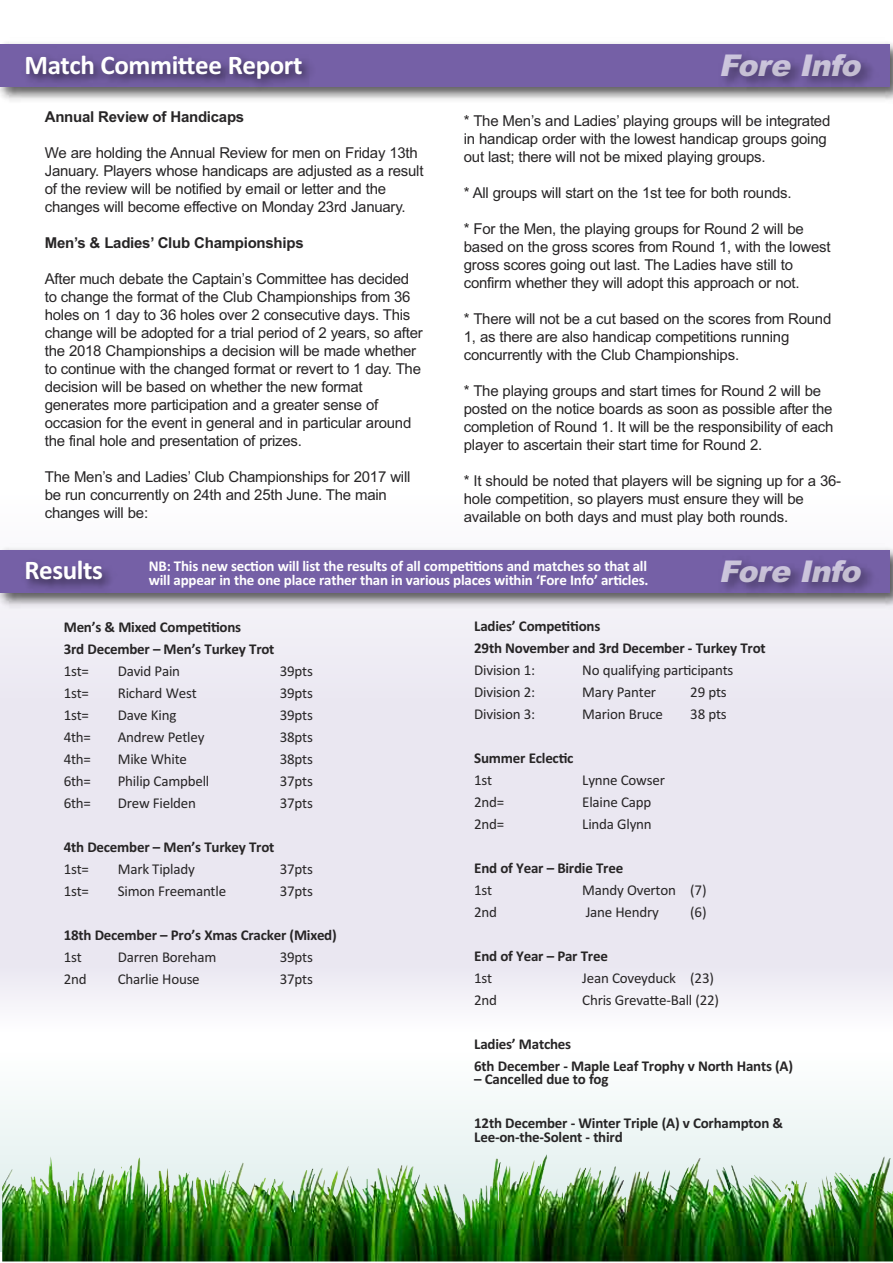
<style>
.page{position:relative;width:893px;height:1263px;background:#fff}
.page>*{position:absolute;margin:0;border:0;box-sizing:border-box;transform-origin:0 0}
.t1{font:italic 900 30px "Arial";color:rgb(255 255 255/.65)}
.t2{font:700 27px "Calibri";letter-spacing:-.015em;color:#fff}
.t3{font:15px/18px "Arial";letter-spacing:-.015em;color:#272526}
.t4{font:15px "Calibri";letter-spacing:-.015em;color:#272526}
.t5{font:700 15px/22px "Calibri";letter-spacing:-.015em;color:#272526}
.t6{font:700 15px/13.5px "Calibri";letter-spacing:-.015em;color:#fff}
.t7{font:700 15px "Arial";letter-spacing:-.015em;color:#272526}
</style>
<div class="page">
<div style="left:0;top:493px;width:893px;height:207px;background:linear-gradient(to right,#f3f2f8,#f4f2f8)"></div>
<div style="left:0;top:698px;width:893px;height:270px;background:#eae7f1"></div>
<div style="left:0;top:968px;width:893px;height:63px;background:#f4f3f8"></div>
<img style="left:0;top:1101px;width:893px;height:150px">
<img style="left:0;top:42px;width:699px;height:59px">
<img style="left:699px;top:43px;width:194px;height:57px">
<img style="left:2px;top:1156px;width:182px;height:53px">
<img style="left:0;top:543px;width:738px;height:69px">
<img style="left:699px;top:549px;width:194px;height:79px">
<h2 class="t2" style="left:24px;top:48px;width:279px">Match Committee Report</h2>
<h1 class="t1" style="left:719px;top:49px;width:152px">Fore Info</h1>
<p class="t7" style="left:45px;top:108px;width:201px">Annual Review of Handicaps</p>
<p class="t3" style="left:45px;top:144px;width:380px">We are holding the Annual Review for men on Friday 13th January. Players whose handicaps are adjusted as a result of the review will be notified by email or letter and the changes will become effective on Monday 23rd January.</p>
<p class="t7" style="left:45px;top:234px;width:260px">Men’s &amp; Ladies’ Club Championships</p>
<p class="t3" style="left:45px;top:270px;width:379px">After much debate the Captain’s Committee has decided to change the format of the Club Championships from 36 holes on 1 day to 36 holes over 2 consecutive days. This change will be adopted for a trial period of 2 years, so after the 2018 Championships a decision will be made whether to continue with the changed format or revert to 1 day. The decision will be based on whether the new format generates more participation and a greater sense of occasion for the event in general and in particular around the final hole and presentation of prizes.</p>
<p class="t3" style="left:45px;top:468px;width:367px">The Men’s and Ladies’ Club Championships for 2017 will be run concurrently on 24th and 25th June. The main changes will be:</p>
<p class="t3" style="left:464px;top:112px;width:368px">* The Men’s and Ladies’ playing groups will be integrated in handicap order with the lowest handicap groups going out last; there will not be mixed playing groups.</p>
<p class="t3" style="left:464px;top:184px;width:329px">* All groups will start on the 1st tee for both rounds.</p>
<p class="t3" style="left:464px;top:220px;width:368px">* For the Men, the playing groups for Round 2 will be based on the gross scores from Round 1, with the lowest gross scores going out last. The Ladies have still to confirm whether they will adopt this approach or not.</p>
<p class="t3" style="left:464px;top:310px;width:369px">* There will not be a cut based on the scores from Round<br>1, as there are also handicap competitions running concurrently with the Club Championships.</p>
<p class="t3" style="left:464px;top:382px;width:371px">* The playing groups and start times for Round 2 will be posted on the notice boards as soon as possible after the completion of Round 1. It will be the responsibility of each player to ascertain their start time for Round 2.</p>
<p class="t3" style="left:464px;top:472px;width:379px">* It should be noted that players will be signing up for a 36- hole competition, so players must ensure they will be available on both days and must play both rounds.</p>
<h2 class="t2" style="left:24px;top:554px;width:80px">Results</h2>
<h1 class="t1" style="left:719px;top:554px;width:152px">Fore Info</h1>
<p class="t6" style="left:149px;top:559px;width:501px">NB: This new section will list the results of all competitions and matches so that all will appear in the one place rather than in various places within ‘Fore Info’ articles.</p>
<p class="t5" style="left:64px;top:616px;width:212px">Men’s &amp; Mixed Competitions<br>3rd December – Men’s Turkey Trot</p>
<p class="t4" style="left:64px;top:662px;width:27px">1st=</p>
<p class="t4" style="left:118px;top:662px;width:64px">David Pain</p>
<p class="t4" style="left:280px;top:662px;width:35px">39pts</p>
<p class="t4" style="left:64px;top:684px;width:27px">1st=</p>
<p class="t4" style="left:118px;top:684px;width:80px">Richard West</p>
<p class="t4" style="left:280px;top:684px;width:35px">39pts</p>
<p class="t4" style="left:64px;top:706px;width:27px">1st=</p>
<p class="t4" style="left:118px;top:706px;width:60px">Dave King</p>
<p class="t4" style="left:280px;top:706px;width:35px">39pts</p>
<p class="t4" style="left:64px;top:728px;width:29px">4th=</p>
<p class="t4" style="left:118px;top:728px;width:88px">Andrew Petley</p>
<p class="t4" style="left:280px;top:728px;width:35px">38pts</p>
<p class="t4" style="left:64px;top:750px;width:29px">4th=</p>
<p class="t4" style="left:118px;top:750px;width:71px">Mike White</p>
<p class="t4" style="left:280px;top:750px;width:35px">38pts</p>
<p class="t4" style="left:64px;top:772px;width:29px">6th=</p>
<p class="t4" style="left:118px;top:772px;width:93px">Philip Campbell</p>
<p class="t4" style="left:280px;top:772px;width:35px">37pts</p>
<p class="t4" style="left:64px;top:794px;width:29px">6th=</p>
<p class="t4" style="left:118px;top:794px;width:80px">Drew Fielden</p>
<p class="t4" style="left:280px;top:794px;width:35px">37pts</p>
<p class="t5" style="left:64px;top:836px;width:212px">4th December – Men’s Turkey Trot</p>
<p class="t4" style="left:64px;top:860px;width:27px">1st=</p>
<p class="t4" style="left:118px;top:860px;width:79px">Mark Tiplady</p>
<p class="t4" style="left:280px;top:860px;width:35px">37pts</p>
<p class="t4" style="left:64px;top:882px;width:27px">1st=</p>
<p class="t4" style="left:118px;top:882px;width:110px">Simon Freemantle</p>
<p class="t4" style="left:280px;top:882px;width:35px">37pts</p>
<p class="t5" style="left:64px;top:924px;width:275px">18th December – Pro’s Xmas Cracker (Mixed)</p>
<p class="t4" style="left:64px;top:948px;width:20px">1st</p>
<p class="t4" style="left:118px;top:948px;width:100px">Darren Boreham</p>
<p class="t4" style="left:280px;top:948px;width:35px">39pts</p>
<p class="t4" style="left:64px;top:970px;width:24px">2nd</p>
<p class="t4" style="left:118px;top:970px;width:83px">Charlie House</p>
<p class="t4" style="left:280px;top:970px;width:35px">37pts</p>
<p class="t5" style="left:474px;top:615px;width:293px">Ladies’ Competitions<br>29th November and 3rd December - Turkey Trot</p>
<p class="t4" style="left:474px;top:661px;width:62px">Division 1:</p>
<p class="t4" style="left:582px;top:661px;width:153px">No qualifying participants</p>
<p class="t4" style="left:474px;top:683px;width:62px">Division 2:</p>
<p class="t4" style="left:582px;top:683px;width:75px">Mary Panter</p>
<p class="t4" style="left:690px;top:683px;width:38px">29 pts</p>
<p class="t4" style="left:474px;top:705px;width:62px">Division 3:</p>
<p class="t4" style="left:582px;top:705px;width:82px">Marion Bruce</p>
<p class="t4" style="left:690px;top:705px;width:38px">38 pts</p>
<p class="t5" style="left:474px;top:747px;width:101px">Summer Eclectic</p>
<p class="t4" style="left:474px;top:771px;width:20px">1st</p>
<p class="t4" style="left:582px;top:771px;width:84px">Lynne Cowser</p>
<p class="t4" style="left:474px;top:793px;width:32px">2nd=</p>
<p class="t4" style="left:582px;top:793px;width:71px">Elaine Capp</p>
<p class="t4" style="left:474px;top:815px;width:32px">2nd=</p>
<p class="t4" style="left:582px;top:815px;width:71px">Linda Glynn</p>
<p class="t5" style="left:474px;top:857px;width:150px">End of Year – Birdie Tree</p>
<p class="t4" style="left:474px;top:881px;width:20px">1st</p>
<p class="t4" style="left:582px;top:881px;width:126px">Mandy Overton (7)</p>
<p class="t4" style="left:474px;top:903px;width:24px">2nd</p>
<p class="t4" style="left:586px;top:903px;width:75px">Jane Hendry</p>
<p class="t4" style="left:690px;top:903px;width:18px">(6)</p>
<p class="t5" style="left:474px;top:945px;width:135px">End of Year – Par Tree</p>
<p class="t4" style="left:474px;top:969px;width:20px">1st</p>
<p class="t4" style="left:582px;top:969px;width:133px">Jean Coveyduck (23)</p>
<p class="t4" style="left:474px;top:991px;width:24px">2nd</p>
<p class="t4" style="left:582px;top:991px;width:138px">Chris Grevatte-Ball (22)</p>
<p class="t5" style="left:474px;top:1033px;width:320px">Ladies’ Matches<br>6th December - Maple Leaf Trophy v North Hants (A)</p>
<p class="t5" style="left:474px;top:1068px;width:136px">– Cancelled due to fog</p>
<p class="t5" style="left:474px;top:1116px;width:310px;line-height:13.5px">12th December - Winter Triple (A) v Corhampton &amp;<br>Lee-on-the-Solent - third</p>
</div>
